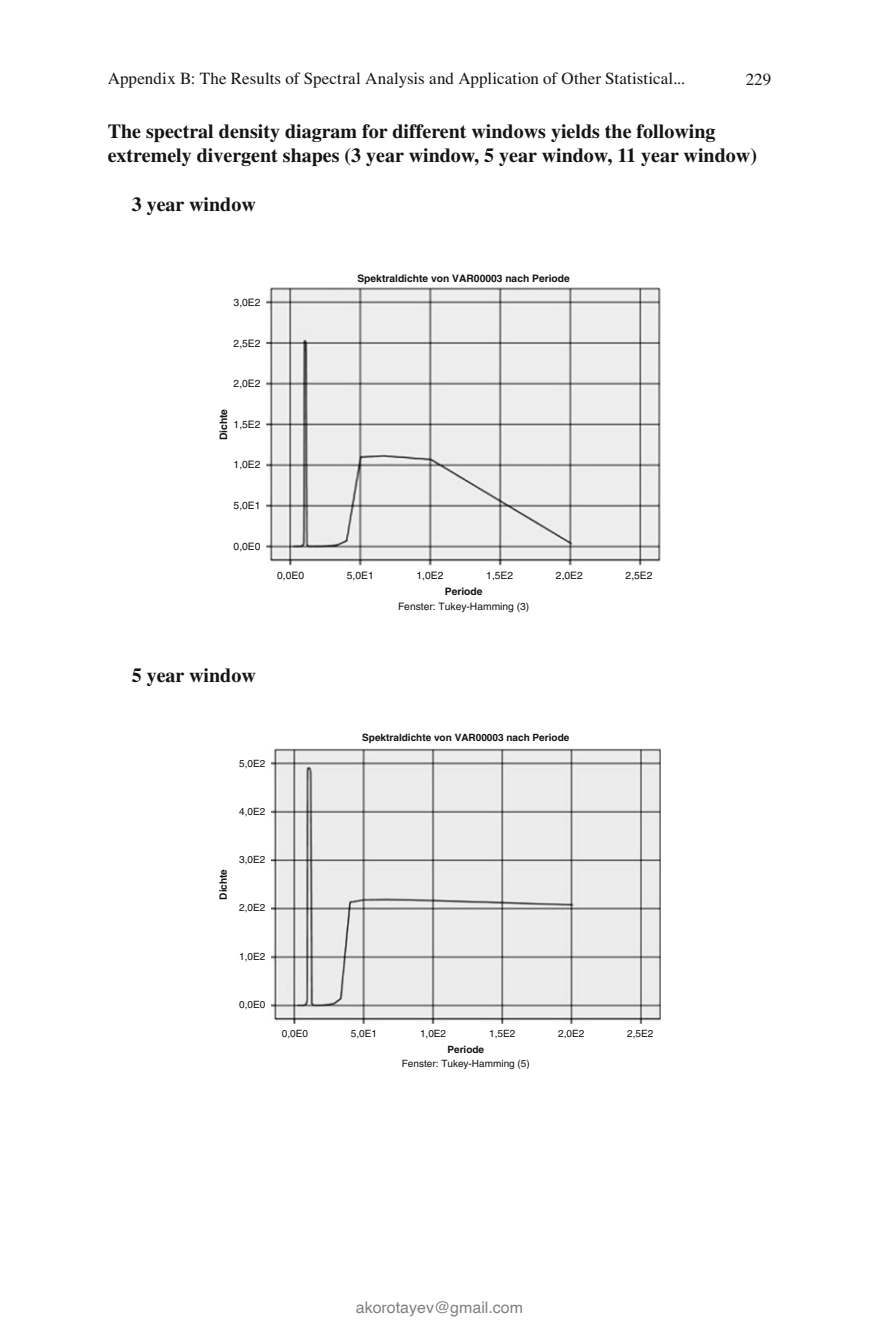
<style>
.page{position:relative;width:879px;height:1333px;background:#fff}
.page>*{position:absolute;margin:0;border:0;box-sizing:border-box;transform-origin:0 0}
.t1{font:700 20px/24px "Wjlpjs Jmhnvp Ghdnqk Times";color:#131413}
.t2{font:17px "Qqskgb Ygcppy Gtxjtl Times";letter-spacing:.005em;color:#131413}
.t3{font:16px "Helvetica";color:#808080}
.t4{font:10.2px "Bvgnnn Pqrsrn Ygmbdj Helvetica";color:#131413}
.t5{font:700 10.2px "Gwqfnh Yrdvpr Tkvgwv Helvetica";color:#131413}
.t6{font:10px "Bvgnnn Pqrsrn Ygmbdj Helvetica";color:#131413}
.t7{font:700 10px "Gwqfnh Yrdvpr Tkvgwv Helvetica";color:#131413}
</style>
<div class="page">
<img style="left:267px;top:288px;width:394px;height:277px">
<img style="left:271px;top:748px;width:389px;height:275px">
<p class="t2" style="left:108px;top:73px;width:579px">Appendix B: The Results of Spectral Analysis and Application of Other Statistical...</p>
<p class="t2" style="left:746px;top:73px;width:27px">229</p>
<p class="t1" style="left:108px;top:121px;width:651px">The spectral density diagram for different windows yields the following extremely divergent shapes (3 year window, 5 year window, 11 year window)</p>
<p class="t1" style="left:132px;top:194px;width:126px">3 year window</p>
<p class="t4" style="left:234px;top:299px;width:28px">3,0E2</p>
<p class="t4" style="left:234px;top:339px;width:28px">2,5E2</p>
<p class="t4" style="left:234px;top:380px;width:28px">2,0E2</p>
<p class="t5" style="left:219px;top:440px;width:33px;rotate:-90deg">Dichte</p>
<p class="t4" style="left:234px;top:420px;width:28px">1,5E2</p>
<p class="t4" style="left:234px;top:461px;width:28px">1,0E2</p>
<p class="t4" style="left:234px;top:501px;width:28px">5,0E1</p>
<p class="t4" style="left:234px;top:542px;width:28px">0,0E0</p>
<p class="t4" style="left:277px;top:571px;width:28px">0,0E0</p>
<p class="t1" style="left:132px;top:665px;width:126px">5 year window</p>
<p class="t6" style="left:239px;top:759px;width:28px">5,0E2</p>
<p class="t6" style="left:239px;top:807px;width:28px">4,0E2</p>
<p class="t7" style="left:219px;top:899px;width:32px;rotate:-90deg">Dichte</p>
<p class="t6" style="left:239px;top:856px;width:28px">3,0E2</p>
<p class="t6" style="left:239px;top:904px;width:28px">2,0E2</p>
<p class="t6" style="left:239px;top:952px;width:28px">1,0E2</p>
<p class="t6" style="left:239px;top:1000px;width:28px">0,0E0</p>
<p class="t6" style="left:282px;top:1029px;width:28px">0,0E0</p>
<p class="t5" style="left:357px;top:274px;width:214px">Spektraldichte von VAR00003 nach Periode</p>
<p class="t4" style="left:347px;top:571px;width:28px">5,0E1</p>
<p class="t4" style="left:416px;top:571px;width:28px">1,0E2</p>
<p class="t4" style="left:398px;top:602px;width:133px">Fenster: Tukey-Hamming (3)</p>
<p class="t4" style="left:486px;top:571px;width:28px">1,5E2</p>
<p class="t4" style="left:556px;top:571px;width:28px">2,0E2</p>
<p class="t4" style="left:625px;top:571px;width:28px">2,5E2</p>
<p class="t5" style="left:445px;top:587px;width:39px">Periode</p>
<p class="t7" style="left:362px;top:733px;width:209px">Spektraldichte von VAR00003 nach Periode</p>
<p class="t6" style="left:489px;top:1029px;width:28px">1,5E2</p>
<p class="t6" style="left:558px;top:1029px;width:28px">2,0E2</p>
<p class="t6" style="left:627px;top:1029px;width:28px">2,5E2</p>
<p class="t6" style="left:351px;top:1029px;width:28px">5,0E1</p>
<p class="t6" style="left:420px;top:1029px;width:28px">1,0E2</p>
<p class="t6" style="left:402px;top:1059px;width:130px">Fenster: Tukey-Hamming (5)</p>
<p class="t7" style="left:447px;top:1045px;width:38px">Periode</p>
<p class="t3" style="left:356px;top:1297px;width:169px">akorotayev@gmail.com</p>
</div>
